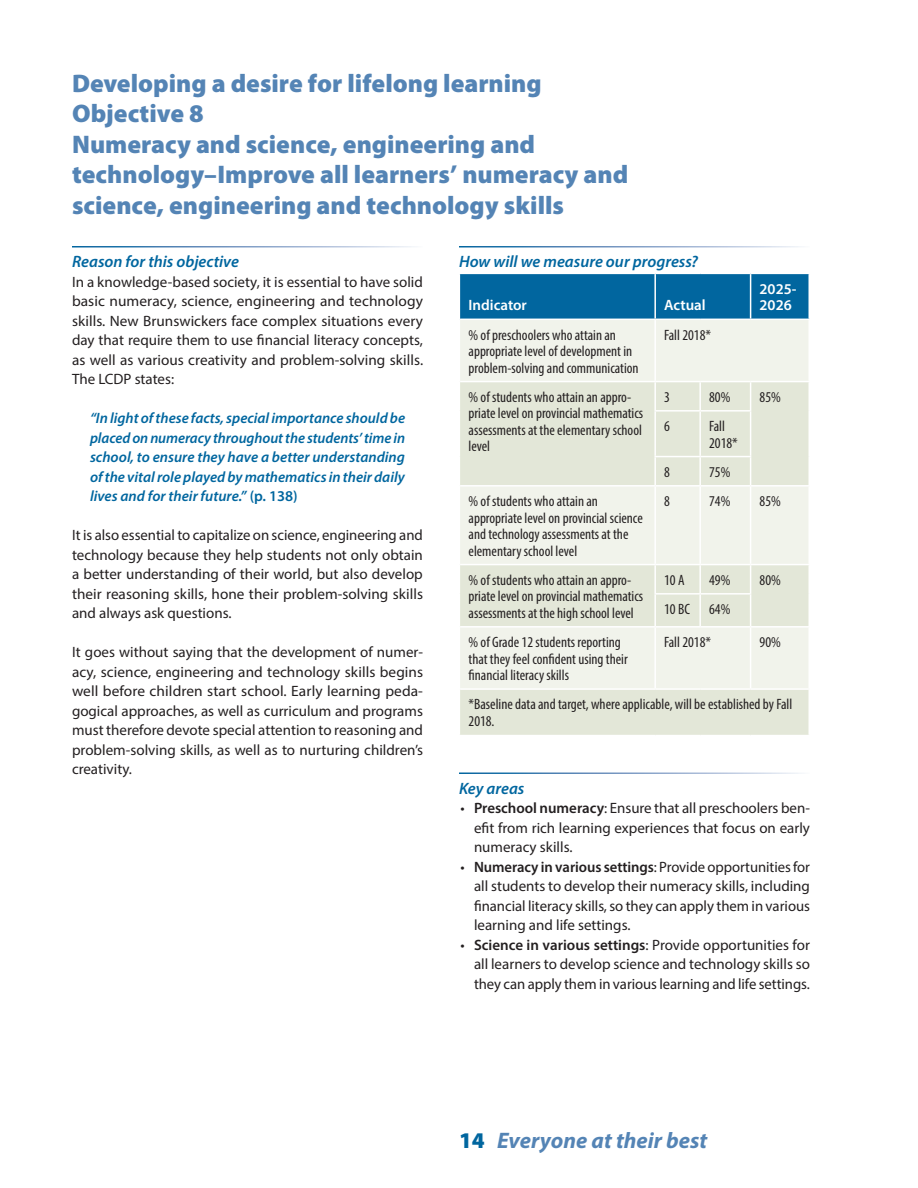
<style>
.page{position:relative;width:918px;height:1188px;background:#fff}
.page>*{position:absolute;margin:0;border:0;box-sizing:border-box;transform-origin:0 0}
.Heading_2{font:900 25.5px/30.6px "Myriad Pro";color:#5484b5}
.t1{font:italic 700 22.5px "Myriad Pro";color:#5484b5}
.Heading_3{font:italic 600 16.5px "Myriad Pro";color:#01669f}
.text{font:15px/19.5px "Myriad Pro";color:#231f20;text-align:justify}
.table_text{font:condensed 15px/16.5px "Myriad Pro";color:#231f20}
.quote{font:italic 600 15px/19.5px "Myriad Pro";color:#01669f;text-align:justify}
.table_head{font:600 15px/16.5px "Myriad Pro";color:#fff}
.s1{font-style:normal}
.s2{font-weight:600}
.s3{font-weight:900;font-style:normal;color:#01669f}
</style>
<div class="page">
<div style="left:460px;top:274px;width:348px;height:45px;background:#01669f"></div>
<div style="left:460px;top:320px;width:348px;height:244px;background:#f1f3eb"></div>
<svg style="left:460px;top:565px;width:348px;height:170px;background:#e8ebdf"></svg>
<hr style="left:654px;top:274px;width:2px;height:45px;background:#fff">
<hr style="left:750px;top:274px;width:1px;height:45px;background:#fff">
<hr style="left:654px;top:320px;width:2px;height:61px;background:#fff">
<hr style="left:460px;top:381px;width:195px;height:1px;background:#fff">
<hr style="left:655px;top:381px;width:45px;height:1px;background:#fff">
<hr style="left:700px;top:381px;width:51px;height:1px;background:#fff">
<hr style="left:751px;top:381px;width:59px;height:1px;background:#fff">
<hr style="left:460px;top:485px;width:195px;height:2px;background:#fff">
<hr style="left:655px;top:485px;width:45px;height:2px;background:#fff">
<hr style="left:654px;top:487px;width:2px;height:77px;background:#fff">
<hr style="left:700px;top:485px;width:51px;height:2px;background:#fff">
<hr style="left:699px;top:487px;width:2px;height:77px;background:#fff">
<hr style="left:751px;top:485px;width:59px;height:2px;background:#fff">
<hr style="left:750px;top:487px;width:1px;height:77px;background:#fff">
<hr style="left:654px;top:565px;width:2px;height:28px;background:#fff">
<hr style="left:699px;top:565px;width:2px;height:28px;background:#fff">
<svg style="left:750px;top:565px;width:1px;height:28px"></svg>
<hr style="left:654px;top:593px;width:46px;height:2px;background:#fff">
<hr style="left:654px;top:595px;width:2px;height:31px;background:#fff">
<hr style="left:700px;top:593px;width:51px;height:2px;background:#fff">
<hr style="left:699px;top:595px;width:2px;height:31px;background:#fff">
<hr style="left:750px;top:595px;width:1px;height:31px;background:#fff">
<hr style="left:460px;top:626px;width:195px;height:2px;background:#fff">
<hr style="left:655px;top:626px;width:45px;height:2px;background:#fff">
<hr style="left:654px;top:628px;width:2px;height:60px;background:#fff">
<hr style="left:700px;top:626px;width:51px;height:2px;background:#fff">
<hr style="left:751px;top:626px;width:59px;height:2px;background:#fff">
<hr style="left:750px;top:628px;width:1px;height:60px;background:#fff">
<hr style="left:460px;top:688px;width:195px;height:2px;background:#fff">
<hr style="left:655px;top:688px;width:45px;height:2px;background:#fff">
<hr style="left:700px;top:688px;width:51px;height:2px;background:#fff">
<hr style="left:751px;top:688px;width:59px;height:2px;background:#fff">
<div style="left:460px;top:382px;width:348px;height:103px;background:#e3e7d8"></div>
<h2 class="Heading_2" style="left:72px;top:67px;width:558px">Developing a desire for lifelong learning Objective 8<br>Numeracy and science, engineering and technology–Improve all learners’ numeracy and science, engineering and technology skills</h2>
<h3 class="Heading_3" style="left:72px;top:251px;width:168px">Reason for this objective</h3>
<p class="text" style="left:72px;top:271px;width:353px">In a knowledge-based society, it is essential to have solid basic numeracy, science, engineering and technology skills. New Brunswickers face complex situations every day that require them to use financial literacy concepts, as well as various creativity and problem-solving skills.<br>The LCDP states:</p>
<p class="quote" style="left:90px;top:408px;width:317px">“In light of these facts, special importance should be placed on numeracy throughout the students’ time in school, to ensure they have a better understanding of the vital role played by mathematics in their daily lives and for their future.” <span class="s1">(p. 138)</span></p>
<p class="text" style="left:72px;top:525px;width:353px">It is also essential to capitalize on science, engineering and technology because they help students not only obtain a better understanding of their world, but also develop their reasoning skills, hone their problem-solving skills and always ask questions.</p>
<p class="text" style="left:72px;top:642px;width:353px">It goes without saying that the development of numer&shy;acy, science, engineering and technology skills begins well before children start school. Early learning peda&shy;gogical approaches, as well as curriculum and programs must therefore devote special attention to reasoning and problem-solving skills, as well as to nurturing children’s creativity.</p>
<h3 class="Heading_3" style="left:459px;top:251px;width:241px">How will we measure our progress?</h3>
<p class="table_head" style="left:469px;top:297px;width:60px">Indicator</p>
<p class="table_head" style="left:664px;top:297px;width:43px">Actual</p>
<p class="table_head" style="left:760px;top:280px;width:38px">2025-<br>2026</p>
<p class="table_text" style="left:469px;top:326px;width:172px">% of preschoolers who attain an appropriate level of development in problem-solving and communication</p>
<p class="table_text" style="left:664px;top:326px;width:48px">Fall 2018*</p>
<p class="table_text" style="left:469px;top:388px;width:176px">% of students who attain an appro&shy;priate level on provincial mathematics assessments at the elementary school level</p>
<p class="table_text" style="left:664px;top:388px;width:7px">3</p>
<p class="table_text" style="left:709px;top:388px;width:23px">80%</p>
<p class="table_text" style="left:760px;top:388px;width:23px">85%</p>
<p class="table_text" style="left:664px;top:418px;width:7px">6</p>
<p class="table_text" style="left:709px;top:418px;width:30px">Fall<br>2018*</p>
<p class="table_text" style="left:664px;top:463px;width:7px">8</p>
<p class="table_text" style="left:709px;top:463px;width:23px">75%</p>
<p class="table_text" style="left:469px;top:493px;width:176px">% of students who attain an appropriate level on provincial science and technology assessments at the elementary school level</p>
<p class="table_text" style="left:664px;top:493px;width:7px">8</p>
<p class="table_text" style="left:709px;top:493px;width:23px">74%</p>
<p class="table_text" style="left:760px;top:493px;width:23px">85%</p>
<p class="table_text" style="left:469px;top:571px;width:176px">% of students who attain an appro&shy;priate level on provincial mathematics assessments at the high school level</p>
<p class="table_text" style="left:664px;top:571px;width:22px">10 A</p>
<p class="table_text" style="left:709px;top:571px;width:23px">49%</p>
<p class="table_text" style="left:760px;top:571px;width:23px">80%</p>
<p class="table_text" style="left:664px;top:601px;width:27px">10 BC</p>
<p class="table_text" style="left:709px;top:601px;width:23px">64%</p>
<p class="table_text" style="left:469px;top:634px;width:161px">% of Grade 12 students reporting that they feel confident using their financial literacy skills</p>
<p class="table_text" style="left:664px;top:634px;width:48px">Fall 2018*</p>
<p class="table_text" style="left:760px;top:634px;width:23px">90%</p>
<p class="table_text" style="left:469px;top:696px;width:325px">*Baseline data and target, where applicable, will be established by Fall<br>2018.</p>
<h3 class="Heading_3" style="left:459px;top:777px;width:67px">Key areas</h3>
<p class="text" style="left:474px;top:798px;width:338px;text-indent:-14px">• <span class="s2">Preschool numeracy</span>: Ensure that all preschoolers ben&shy;efit from rich learning experiences that focus on early numeracy skills.</p>
<p class="text" style="left:474px;top:856px;width:338px;text-indent:-14px">• <span class="s2">Numeracy in various settings</span>: Provide opportunities for all students to develop their numeracy skills, including financial literacy skills, so they can apply them in various learning and life settings.</p>
<p class="text" style="left:474px;top:934px;width:337px;text-indent:-14px">• <span class="s2">Science in various settings</span>: Provide opportunities for all learners to develop science and technology skills so they can apply them in various learning and life settings.</p>
<h2 class="t1" style="left:459px;top:1125px;width:250px"><span class="s3">14</span> Everyone at their best</h2>
</div>
